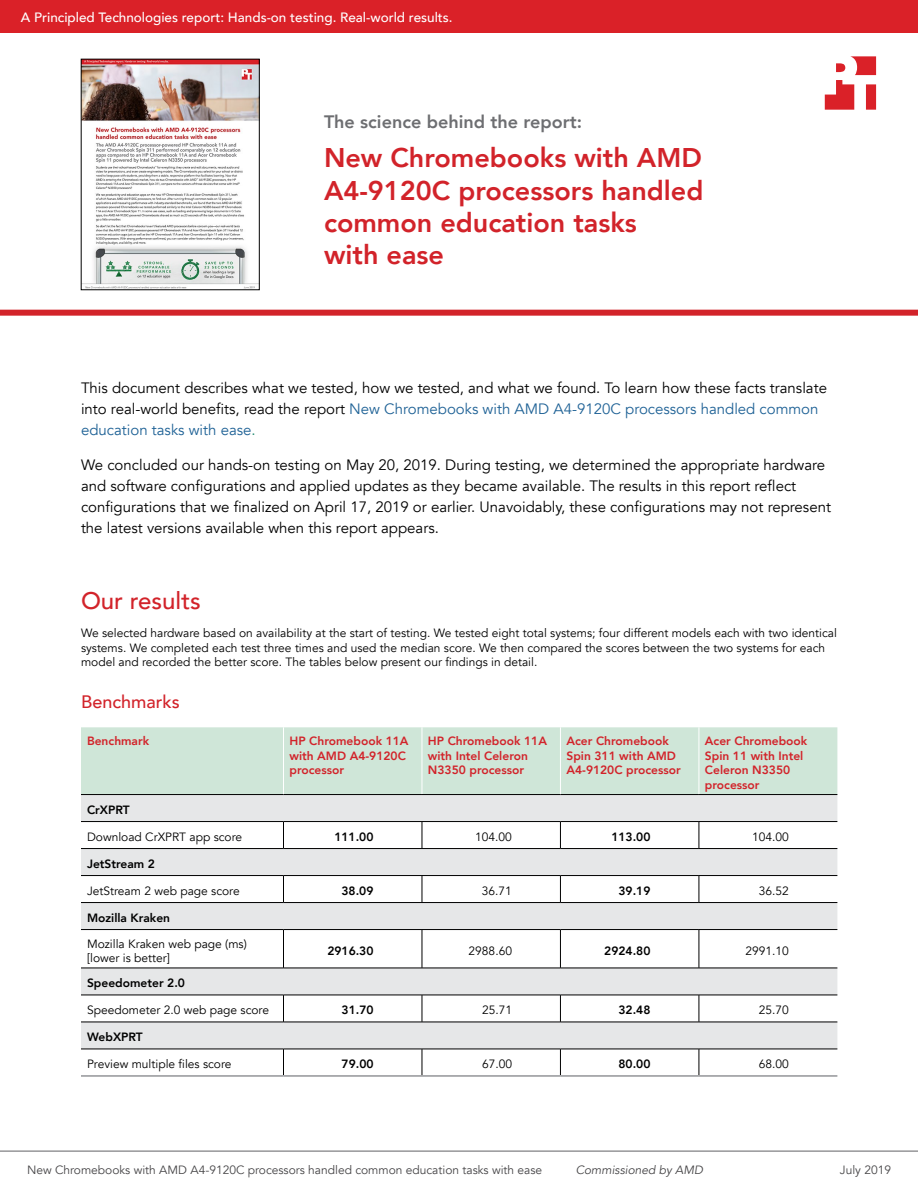
<style>
.page{position:relative;width:918px;height:1188px;background:#fff}
.page>*{position:absolute;margin:0;border:0;box-sizing:border-box;transform-origin:0 0}
.t1{font:800 27px/32.4px "Avenir";color:#d2232a}
.t2{font:500 24px "Avenir";color:#d2232a}
.t3{font:800 18px "Avenir";color:#6d6e71}
.t4{font:500 18px "Avenir";color:#d2232a}
.t5{font:15px/21px "Avenir";color:#000}
.t6{font:500 13.5px "Avenir";color:#fff}
.t7{font:12px/14.4px "Avenir";color:#000}
.t8{font:800 12px/14.4px "Avenir";color:#d2232a}
.t9{font:800 12px "Avenir";color:#000}
.t10{font:12px "Avenir";color:#464547}
.t11{font:italic 12px "Avenir";color:#464547}
.s1{color:#1f6296}
.s2{color:#1f8a70}
</style>
<div class="page">
<img style="left:81px;top:59px;width:179px;height:231px">
<div style="left:0;top:310px;width:918px;height:6px;background:#d2232a"></div>
<svg style="left:825px;top:56px;width:51px;height:54px"></svg>
<div style="left:81px;top:727px;width:756px;height:67px;background:#cfe6d8"></div>
<svg style="left:81px;top:795px;width:756px;height:254px;fill:#e6e7e8"></svg>
<hr style="left:283px;top:727px;width:1px;height:67px;background:#fff">
<hr style="left:422px;top:727px;width:1px;height:67px;background:#fff">
<hr style="left:560px;top:727px;width:1px;height:67px;background:#fff">
<hr style="left:699px;top:727px;width:1px;height:67px;background:#fff">
<svg style="left:283px;top:822px;width:1px;height:26px"></svg>
<svg style="left:422px;top:822px;width:1px;height:26px"></svg>
<svg style="left:560px;top:822px;width:1px;height:26px"></svg>
<svg style="left:699px;top:822px;width:1px;height:26px"></svg>
<svg style="left:283px;top:876px;width:1px;height:26px"></svg>
<svg style="left:422px;top:876px;width:1px;height:26px"></svg>
<svg style="left:560px;top:876px;width:1px;height:26px"></svg>
<svg style="left:699px;top:876px;width:1px;height:26px"></svg>
<hr style="left:283px;top:930px;width:1px;height:38px;background:#000">
<hr style="left:422px;top:930px;width:1px;height:38px;background:#000">
<hr style="left:560px;top:930px;width:1px;height:38px;background:#000">
<hr style="left:699px;top:930px;width:1px;height:38px;background:#000">
<svg style="left:283px;top:1050px;width:1px;height:25px"></svg>
<svg style="left:422px;top:1050px;width:1px;height:25px"></svg>
<svg style="left:560px;top:1050px;width:1px;height:25px"></svg>
<svg style="left:699px;top:1050px;width:1px;height:25px"></svg>
<hr style="left:81px;top:821px;width:203px;height:1px;background:#000">
<hr style="left:284px;top:821px;width:138px;height:1px;background:#000">
<hr style="left:422px;top:821px;width:138px;height:1px;background:#000">
<hr style="left:560px;top:821px;width:139px;height:1px;background:#000">
<hr style="left:699px;top:821px;width:138px;height:1px;background:#000">
<hr style="left:81px;top:848px;width:203px;height:1px;background:#000">
<hr style="left:284px;top:848px;width:138px;height:1px;background:#000">
<hr style="left:422px;top:848px;width:138px;height:1px;background:#000">
<hr style="left:560px;top:848px;width:139px;height:1px;background:#000">
<hr style="left:699px;top:848px;width:138px;height:1px;background:#000">
<hr style="left:81px;top:875px;width:203px;height:1px;background:#000">
<hr style="left:284px;top:875px;width:138px;height:1px;background:#000">
<hr style="left:422px;top:875px;width:138px;height:1px;background:#000">
<hr style="left:560px;top:875px;width:139px;height:1px;background:#000">
<hr style="left:699px;top:875px;width:138px;height:1px;background:#000">
<hr style="left:81px;top:902px;width:203px;height:1px;background:#000">
<hr style="left:284px;top:902px;width:138px;height:1px;background:#000">
<hr style="left:422px;top:902px;width:138px;height:1px;background:#000">
<hr style="left:560px;top:902px;width:139px;height:1px;background:#000">
<hr style="left:699px;top:902px;width:138px;height:1px;background:#000">
<hr style="left:81px;top:929px;width:203px;height:1px;background:#000">
<hr style="left:284px;top:929px;width:138px;height:1px;background:#000">
<hr style="left:422px;top:929px;width:138px;height:1px;background:#000">
<hr style="left:560px;top:929px;width:139px;height:1px;background:#000">
<hr style="left:699px;top:929px;width:138px;height:1px;background:#000">
<hr style="left:81px;top:968px;width:203px;height:1px;background:#000">
<hr style="left:284px;top:968px;width:138px;height:1px;background:#000">
<hr style="left:422px;top:968px;width:138px;height:1px;background:#000">
<hr style="left:560px;top:968px;width:139px;height:1px;background:#000">
<hr style="left:699px;top:968px;width:138px;height:1px;background:#000">
<hr style="left:81px;top:1049px;width:203px;height:1px;background:#000">
<hr style="left:284px;top:1049px;width:138px;height:1px;background:#000">
<hr style="left:422px;top:1049px;width:138px;height:1px;background:#000">
<hr style="left:560px;top:1049px;width:139px;height:1px;background:#000">
<hr style="left:699px;top:1049px;width:138px;height:1px;background:#000">
<hr style="left:81px;top:995px;width:203px;height:1px;background:#000">
<hr style="left:284px;top:995px;width:138px;height:1px;background:#000">
<svg style="left:283px;top:995px;width:1px;height:27px"></svg>
<hr style="left:422px;top:995px;width:138px;height:1px;background:#000">
<svg style="left:422px;top:995px;width:1px;height:27px"></svg>
<hr style="left:560px;top:995px;width:139px;height:1px;background:#000">
<svg style="left:560px;top:995px;width:1px;height:27px"></svg>
<hr style="left:699px;top:995px;width:138px;height:1px;background:#000">
<svg style="left:699px;top:995px;width:1px;height:27px"></svg>
<hr style="left:81px;top:794px;width:203px;height:1px;background:#000">
<hr style="left:284px;top:794px;width:138px;height:1px;background:#000">
<hr style="left:422px;top:794px;width:138px;height:1px;background:#000">
<hr style="left:560px;top:794px;width:139px;height:1px;background:#000">
<hr style="left:699px;top:794px;width:138px;height:1px;background:#000">
<hr style="left:81px;top:1022px;width:203px;height:1px;background:#000">
<hr style="left:284px;top:1022px;width:138px;height:1px;background:#000">
<hr style="left:422px;top:1022px;width:138px;height:1px;background:#000">
<hr style="left:560px;top:1022px;width:139px;height:1px;background:#000">
<hr style="left:699px;top:1022px;width:138px;height:1px;background:#000">
<hr style="left:81px;top:1075px;width:203px;height:2px;background:#939598">
<hr style="left:284px;top:1075px;width:138px;height:2px;background:#939598">
<hr style="left:422px;top:1075px;width:138px;height:2px;background:#939598">
<hr style="left:560px;top:1075px;width:139px;height:2px;background:#939598">
<hr style="left:699px;top:1075px;width:138px;height:2px;background:#939598">
<hr style="left:0;top:1151px;width:918px;height:1px;background:#616264">
<div style="left:0;top:0;width:918px;height:32px;background:#da2128"></div>
<p class="t6" style="left:21px;top:6px;width:433px">A Principled Technologies report: Hands-on testing. Real-world results.</p>
<p class="t3" style="left:324px;top:108px;width:260px">The science behind the report:</p>
<h1 class="t1" style="left:324px;top:142px;width:381px">New Chromebooks with AMD<br>A4-9120C processors handled common education tasks<br>with ease</h1>
<p class="t5" style="left:81px;top:378px;width:748px">This document describes what we tested, how we tested, and what we found. To learn how these facts translate into real-world benefits, read the report <span class="s1">New Chromebooks with AMD A4-9120C processors handled common education tasks with ease</span><span class="s2">.</span></p>
<p class="t5" style="left:81px;top:454px;width:752px">We concluded our hands-on testing on May 20, 2019. During testing, we determined the appropriate hardware and software configurations and applied updates as they became available. The results in this report reflect configurations that we finalized on April 17, 2019 or earlier. Unavoidably, these configurations may not represent the latest versions available when this report appears.</p>
<h2 class="t2" style="left:81px;top:580px;width:121px">Our results</h2>
<p class="t7" style="left:81px;top:626px;width:758px">We selected hardware based on availability at the start of testing. We tested eight total systems; four different models each with two identical systems. We completed each test three times and used the median score. We then compared the scores between the two systems for each model and recorded the better score. The tables below present our findings in detail.</p>
<p class="t4" style="left:81px;top:686px;width:100px">Benchmarks</p>
<p class="t8" style="left:87px;top:734px;width:64px">Benchmark</p>
<p class="t8" style="left:290px;top:734px;width:121px">HP Chromebook 11A with AMD A4-9120C processor</p>
<p class="t8" style="left:428px;top:734px;width:121px">HP Chromebook 11A with Intel Celeron<br>N3350 processor</p>
<p class="t8" style="left:566px;top:734px;width:116px">Acer Chromebook<br>Spin 311 with AMD<br>A4-9120C processor</p>
<p class="t8" style="left:705px;top:734px;width:104px">Acer Chromebook<br>Spin 11 with Intel<br>Celeron N3350 processor</p>
<p class="t9" style="left:87px;top:801px;width:44px">CrXPRT</p>
<p class="t7" style="left:87px;top:830px;width:157px">Download CrXPRT app score</p>
<p class="t9" style="left:334px;top:828px;width:41px">111.00</p>
<p class="t7" style="left:475px;top:830px;width:38px">104.00</p>
<p class="t9" style="left:611px;top:828px;width:41px">113.00</p>
<p class="t7" style="left:752px;top:830px;width:38px">104.00</p>
<p class="t9" style="left:87px;top:855px;width:69px">JetStream 2</p>
<p class="t7" style="left:87px;top:884px;width:154px">JetStream 2 web page score</p>
<p class="t9" style="left:342px;top:882px;width:33px">38.09</p>
<p class="t7" style="left:482px;top:884px;width:32px">36.71</p>
<p class="t9" style="left:619px;top:882px;width:33px">39.19</p>
<p class="t7" style="left:759px;top:884px;width:32px">36.52</p>
<p class="t9" style="left:87px;top:909px;width:85px">Mozilla Kraken</p>
<p class="t7" style="left:87px;top:936px;width:161px">Mozilla Kraken web page (ms) [lower is better]</p>
<p class="t9" style="left:327px;top:941px;width:48px">2916.30</p>
<p class="t7" style="left:469px;top:944px;width:45px">2988.60</p>
<p class="t9" style="left:604px;top:941px;width:48px">2924.80</p>
<p class="t7" style="left:746px;top:944px;width:45px">2991.10</p>
<p class="t9" style="left:87px;top:974px;width:99px">Speedometer 2.0</p>
<p class="t7" style="left:87px;top:1003px;width:184px">Speedometer 2.0 web page score</p>
<p class="t9" style="left:342px;top:1001px;width:33px">31.70</p>
<p class="t7" style="left:482px;top:1003px;width:32px">25.71</p>
<p class="t9" style="left:619px;top:1001px;width:33px">32.48</p>
<p class="t7" style="left:759px;top:1003px;width:32px">25.70</p>
<p class="t9" style="left:87px;top:1028px;width:57px">WebXPRT</p>
<p class="t7" style="left:87px;top:1057px;width:146px">Preview multiple files score</p>
<p class="t9" style="left:342px;top:1055px;width:33px">79.00</p>
<p class="t7" style="left:482px;top:1057px;width:32px">67.00</p>
<p class="t9" style="left:619px;top:1055px;width:33px">80.00</p>
<p class="t7" style="left:759px;top:1057px;width:32px">68.00</p>
<p class="t10" style="left:27px;top:1163px;width:517px">New Chromebooks with AMD A4-9120C processors handled common education tasks with ease</p>
<p class="t11" style="left:576px;top:1163px;width:129px">Commissioned by AMD</p>
<p class="t10" style="left:840px;top:1163px;width:53px">July 2019</p>
</div>
